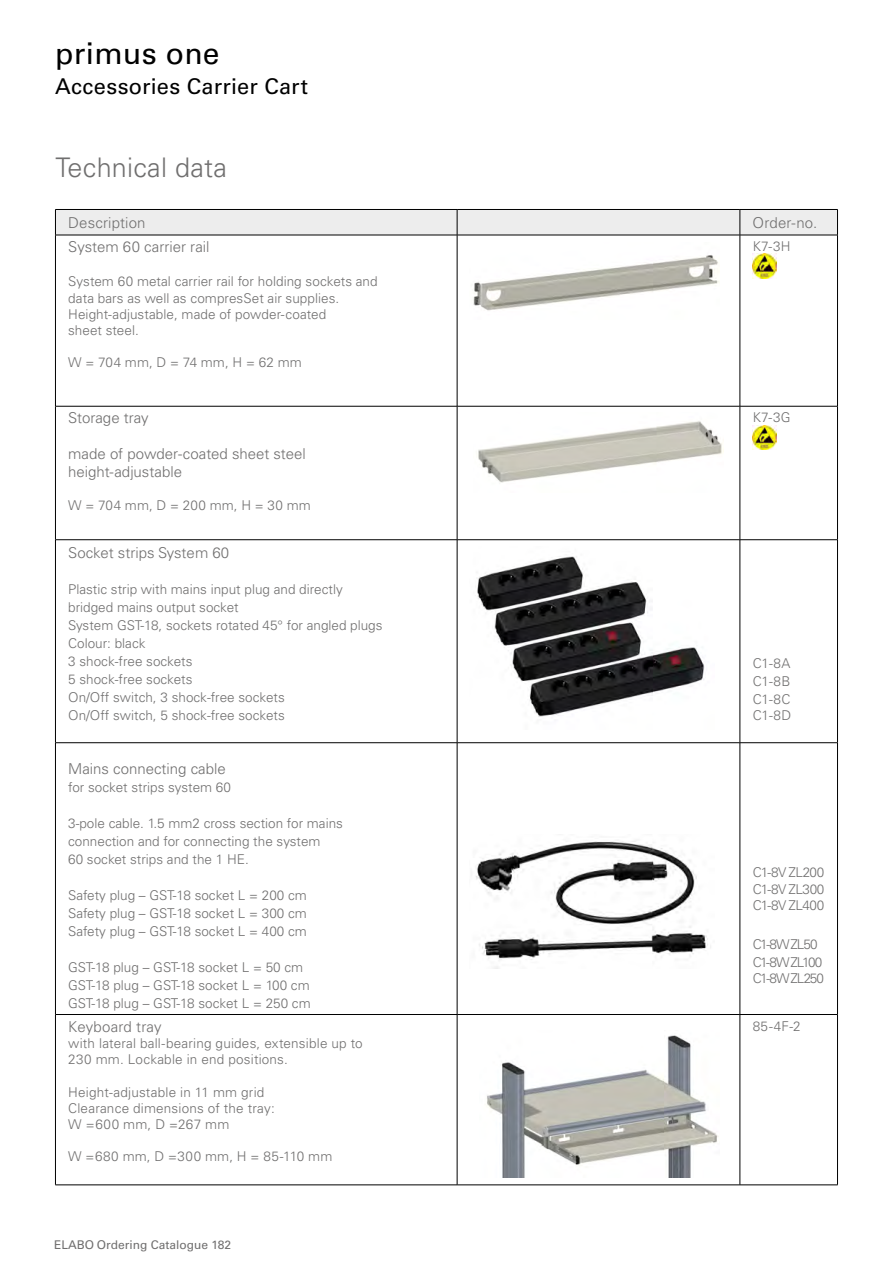
<style>
.page{position:relative;width:893px;height:1263px;background:#fff}
.page>*{position:absolute;margin:0;border:0;box-sizing:border-box;transform-origin:0 0}
.t1{font:30px "Univers LT Pro 55 Roman";letter-spacing:.01em;color:#000}
.t2{font:300 27px "Univers LT Pro 45";letter-spacing:.01em;color:#706f6f}
.t3{font:21.75px "Univers LT Pro 55 Roman";letter-spacing:.01em;color:#000}
.t4{font:300 15px/18px "Univers LT Pro 45";color:#706f6f}
.t5{font:300 13.5px/18px "Univers LT Pro 45";color:#706f6f}
.t6{font:300 13.5px "Univers LT Pro 45";letter-spacing:.02em;color:#706f6f}
.t7{font:300 13.5px/18px "Univers LT Pro 45";letter-spacing:-.09em;color:#706f6f}
.t8{font:300 13.5px "Univers LT Pro 45";letter-spacing:-.08em;color:#706f6f}
.t9{font:12px "Univers LT Pro 55 Roman";color:#706f6f}
</style>
<div class="page">
<svg style="left:55px;top:209px;width:783px;height:26px;background:#dedede"></svg>
<hr style="left:55px;top:235px;width:402px;height:1px;background:#000">
<hr style="left:55px;top:235px;width:1px;height:171px;background:#000">
<hr style="left:457px;top:235px;width:1px;height:171px;background:#000">
<hr style="left:740px;top:235px;width:1px;height:171px;background:#000">
<hr style="left:837px;top:235px;width:1px;height:171px;background:#000">
<hr style="left:55px;top:406px;width:402px;height:1px;background:#000">
<hr style="left:55px;top:406px;width:1px;height:133px;background:#000">
<hr style="left:457px;top:406px;width:283px;height:1px;background:#000">
<hr style="left:457px;top:406px;width:1px;height:133px;background:#000">
<hr style="left:740px;top:406px;width:1px;height:133px;background:#000">
<hr style="left:837px;top:406px;width:1px;height:133px;background:#000">
<hr style="left:55px;top:539px;width:402px;height:1px;background:#000">
<hr style="left:55px;top:540px;width:1px;height:202px;background:#000">
<hr style="left:457px;top:539px;width:283px;height:1px;background:#000">
<hr style="left:457px;top:540px;width:1px;height:202px;background:#000">
<hr style="left:740px;top:540px;width:1px;height:202px;background:#000">
<hr style="left:837px;top:540px;width:1px;height:202px;background:#000">
<hr style="left:55px;top:742px;width:402px;height:1px;background:#000">
<hr style="left:55px;top:743px;width:1px;height:271px;background:#000">
<hr style="left:457px;top:743px;width:1px;height:271px;background:#000">
<hr style="left:740px;top:743px;width:1px;height:271px;background:#000">
<hr style="left:837px;top:743px;width:1px;height:271px;background:#000">
<hr style="left:55px;top:1015px;width:1px;height:170px;background:#000">
<hr style="left:457px;top:1015px;width:1px;height:170px;background:#000">
<hr style="left:740px;top:1014px;width:98px;height:1px;background:#000">
<hr style="left:740px;top:1015px;width:1px;height:170px;background:#000">
<hr style="left:837px;top:1015px;width:1px;height:170px;background:#000">
<hr style="left:740px;top:1184px;width:98px;height:1px;background:#000">
<hr style="left:457px;top:235px;width:283px;height:1px;background:#000">
<hr style="left:457px;top:742px;width:283px;height:1px;background:#000">
<hr style="left:55px;top:1014px;width:402px;height:1px;background:#000">
<hr style="left:55px;top:1184px;width:402px;height:1px;background:#000">
<hr style="left:457px;top:1014px;width:283px;height:1px;background:#000">
<hr style="left:457px;top:1184px;width:283px;height:1px;background:#000">
<hr style="left:740px;top:235px;width:98px;height:1px;background:#000">
<hr style="left:740px;top:406px;width:98px;height:1px;background:#000">
<hr style="left:740px;top:539px;width:98px;height:1px;background:#000">
<hr style="left:740px;top:742px;width:98px;height:1px;background:#000">
<img style="left:473px;top:255px;width:246px;height:56px">
<img style="left:753px;top:254px;width:24px;height:24px">
<img style="left:478px;top:421px;width:244px;height:62px">
<img style="left:753px;top:425px;width:24px;height:24px">
<img style="left:477px;top:556px;width:228px;height:161px">
<img style="left:476px;top:841px;width:235px;height:127px">
<img style="left:487px;top:1035px;width:232px;height:143px">
<h1 class="t1" style="left:55px;top:36px;width:166px">primus one</h1>
<h3 class="t3" style="left:55px;top:73px;width:254px">Accessories Carrier Cart</h3>
<h2 class="t2" style="left:55px;top:151px;width:173px">Technical data</h2>
<p class="t4" style="left:68px;top:213px;width:79px">Description</p>
<p class="t4" style="left:753px;top:213px;width:66px">Order-no.</p>
<p class="t4" style="left:68px;top:238px;width:143px">System 60 carrier rail</p>
<p class="t5" style="left:68px;top:274px;width:311px;line-height:16.2px">System 60 metal carrier rail for holding sockets and data bars as well as compresSet air supplies.<br>Height-adjustable, made of powder-coated<br>sheet steel.</p>
<p class="t5" style="left:68px;top:354px;width:235px">W = 704 mm, D = 74 mm, H = 62 mm</p>
<p class="t5" style="left:753px;top:237px;width:39px">K7-3H</p>
<p class="t4" style="left:68px;top:409px;width:82px">Storage tray</p>
<p class="t4" style="left:68px;top:445px;width:239px">made of powder-coated sheet steel height-adjustable</p>
<p class="t5" style="left:68px;top:496px;width:244px">W = 704 mm, D = 200 mm, H = 30 mm</p>
<p class="t4" style="left:68px;top:544px;width:162px">Socket strips System 60</p>
<p class="t5" style="left:68px;top:580px;width:316px">Plastic strip with mains input plug and directly bridged mains output socket<br>System GST-18, sockets rotated 45° for angled plugs<br>Colour: black<br>3 shock-free sockets<br>5 shock-free sockets<br>On/Off switch, 3 shock-free sockets<br>On/Off switch, 5 shock-free sockets</p>
<p class="t4" style="left:68px;top:760px;width:159px">Mains connecting cable</p>
<p class="t5" style="left:68px;top:778px;width:164px">for socket strips system 60</p>
<p class="t5" style="left:68px;top:814px;width:276px">3-pole cable. 1.5 mm2 cross section for mains connection and for connecting the system<br>60 socket strips and the 1 HE.</p>
<p class="t5" style="left:68px;top:886px;width:240px;text-align:justify">Safety plug – GST-18 socket L = 200 cm Safety plug – GST-18 socket L = 300 cm Safety plug – GST-18 socket L = 400 cm</p>
<p class="t5" style="left:68px;top:958px;width:244px">GST-18 plug – GST-18 socket L = 50 cm<br>GST-18 plug – GST-18 socket L = 100 cm<br>GST-18 plug – GST-18 socket L = 250 cm</p>
<p class="t4" style="left:68px;top:1017px;width:95px">Keyboard tray</p>
<p class="t5" style="left:68px;top:1035px;width:296px;line-height:16.2px">with lateral ball-bearing guides, extensible up to<br>230 mm. Lockable in end positions.</p>
<p class="t5" style="left:68px;top:1084px;width:208px;line-height:16.2px">Height-adjustable in 11 mm grid<br>Clearance dimensions of the tray:<br>W =600 mm, D =267 mm</p>
<p class="t6" style="left:68px;top:1148px;width:266px">W =680 mm, D =300 mm, H = 85-110 mm</p>
<p class="t9" style="left:54px;top:1238px;width:179px">ELABO Ordering Catalogue 182</p>
<p class="t5" style="left:753px;top:409px;width:39px">K7-3G</p>
<p class="t5" style="left:753px;top:654px;width:39px;text-align:justify">C1-8A C1-8B C1-8C</p>
<p class="t5" style="left:753px;top:706px;width:40px">C1-8D</p>
<p class="t5" style="left:753px;top:864px;width:73px;line-height:16.4px;text-align:justify">C1-8V ZL200<br>C1-8V ZL300<br>C1-8V ZL400</p>
<p class="t7" style="left:753px;top:935px;width:71px">C1-8W ZL50<br>C1-8W ZL100</p>
<p class="t8" style="left:753px;top:970px;width:73px">C1-8W ZL250</p>
<p class="t5" style="left:753px;top:1017px;width:50px">85-4F-2</p>
</div>
